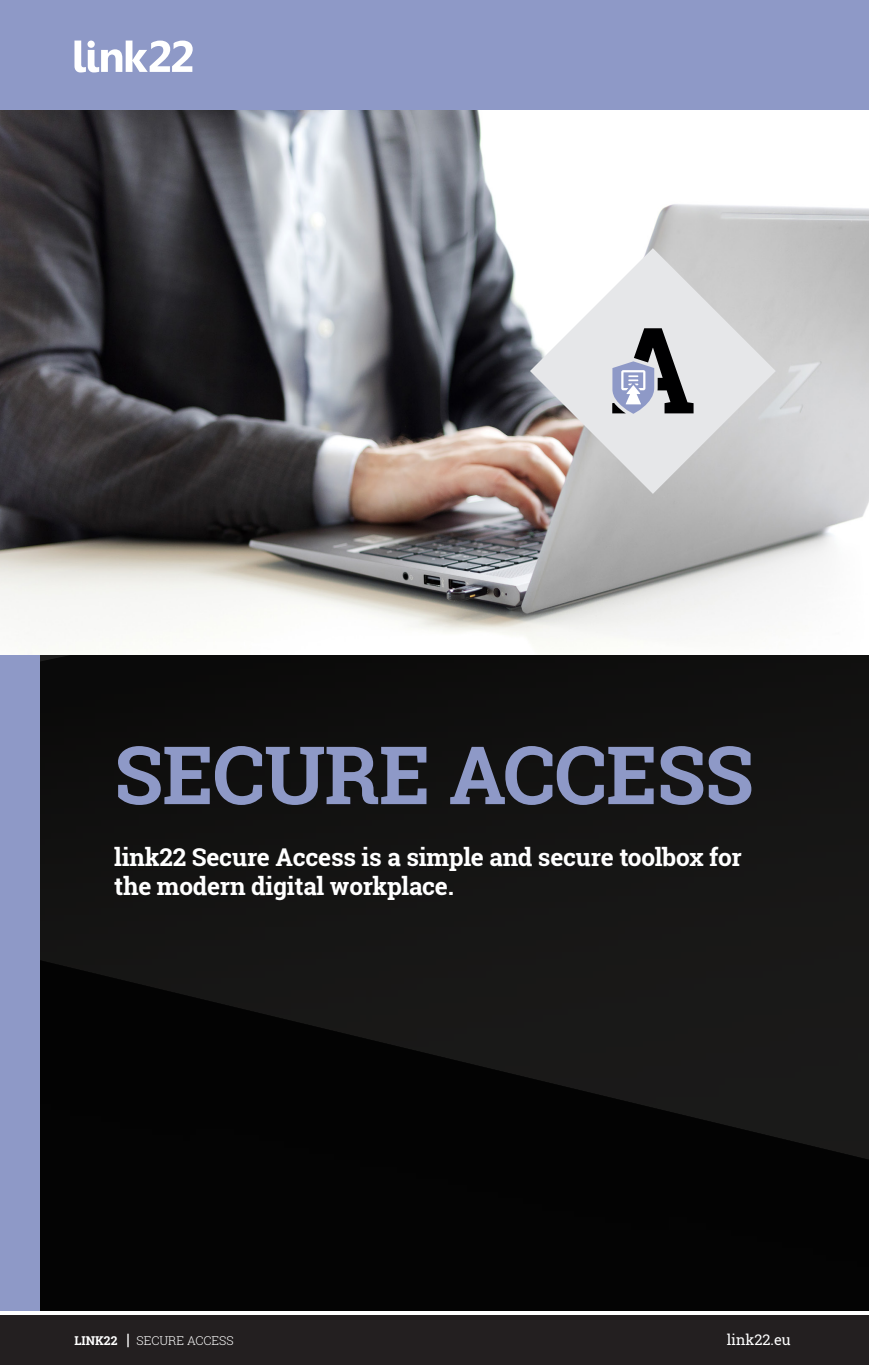
<style>
.page{position:relative;width:869px;height:1365px;background:#fff}
.page>*{position:absolute;margin:0;border:0;box-sizing:border-box;transform-origin:0 0}
.t1{font:700 80.5px "Roboto Slab";letter-spacing:-.01em;color:#8e99c7}
.t2{font:700 24.5px/29.4px "Roboto Slab";letter-spacing:-.01em;color:#fff}
.t3{font:14.53px "Roboto Slab";color:#fff}
.Rubrik{font:300 12.25px "Roboto Slab";color:#fff}
.s1{font-weight:700}
.s2{font-weight:700;font-size:15.58px}
</style>
<div class="page">
<img style="left:0;top:109px;width:868px;height:531px">
<svg style="left:529px;top:248px;width:246px;height:246px;background:#dad8d8"></svg>
<svg style="left:612px;top:328px;width:81px;height:86px;background:#9396a0"></svg>
<svg style="left:40px;top:1022px;width:828px;height:288px;background:#070706"></svg>
<svg style="left:40px;top:939px;width:828px;height:83px;background:#151514"></svg>
<div style="left:40px;top:655px;width:828px;height:284px;background:#121211"></div>
<div style="left:0;top:0;width:868px;height:109px;background:#8e99c7"></div>
<div style="left:0;top:655px;width:40px;height:655px;background:#8e99c7"></div>
<div style="left:0;top:1315px;width:868px;height:49px;background:#231f20"></div>
<svg style="left:74px;top:41px;width:118px;height:31px"></svg>
<div style="left:87px;top:41px;width:8px;height:7px;background:#fff;border-radius:50%"></div>
<p class="t1" style="left:114px;top:719px;width:640px">SECURE ACCESS</p>
<p class="t2" style="left:114px;top:841px;width:629px">link22 Secure Access is a simple and secure toolbox for the modern digital workplace.</p>
<p class="Rubrik" style="left:74px;top:1331px;width:160px"><span class="s1">LINK22</span> <span class="s2">|</span> SECURE ACCESS</p>
<p class="t3" style="left:726px;top:1329px;width:65px">link22.eu</p>
</div>
